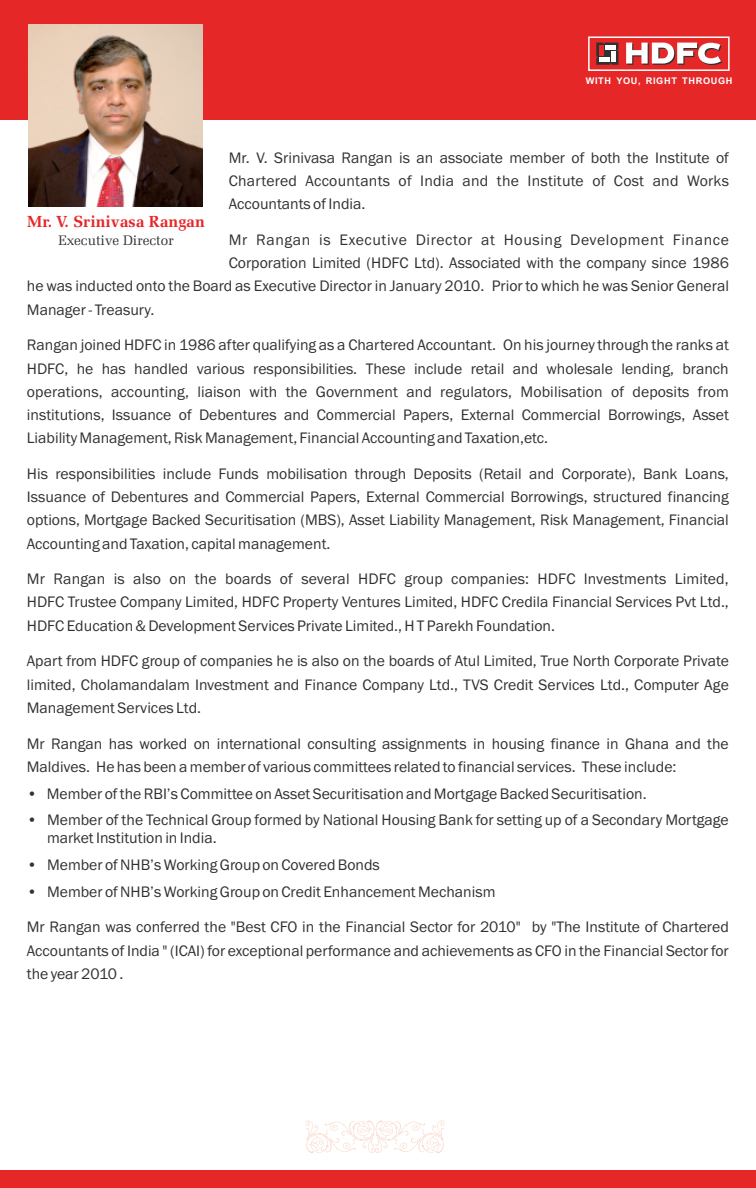
<style>
.page{position:relative;width:756px;height:1188px;background:#fff}
.page>*{position:absolute;margin:0;border:0;box-sizing:border-box;transform-origin:0 0}
.t1{font:700 16.2px "Zapf Elliptical 711 BT";color:#e62728}
.t2{font:15.75px/23.2px "Franklin Gothic";color:#313132;text-align:justify}
.t3{font:15.75px "Franklin Gothic";letter-spacing:.035em;color:#313132}
.t4{font:13.8px "Zapf Elliptical 711 BT";color:#313132}
.t5{font:700 9.15px "Arial";letter-spacing:.07em;color:#fefefe}
</style>
<div class="page">
<div style="left:0;top:0;width:756px;height:120px;background:#e62728"></div>
<div style="left:0;top:1171px;width:756px;height:17px;background:#e62728"></div>
<svg style="left:588px;top:36px;width:142px;height:35px"></svg>
<div style="left:599px;top:57px;width:10px;height:5px;background:#fefefe"></div>
<hr style="left:605px;top:46px;width:10px;height:4px;background:#fefefe">
<div style="left:599px;top:46px;width:5px;height:10px;background:#e62728"></div>
<hr style="left:611px;top:51px;width:4px;height:11px;background:#fefefe">
<svg style="left:306px;top:1120px;width:139px;height:33px"></svg>
<img style="left:28px;top:25px;width:174px;height:182px">
<p class="t5" style="left:586px;top:77px;width:148px">WITH YOU, RIGHT THROUGH</p>
<p class="t2" style="left:229px;top:147px;width:502px">Mr. V. Srinivasa Rangan is an associate member of both the Institute of Chartered Accountants of India and the Institute of Cost and Works Accountants of India.</p>
<p class="t3" style="left:229px;top:234px;width:502px">Mr Rangan is Executive Director at Housing Development Finance</p>
<p class="t2" style="left:229px;top:253px;width:502px">Corporation Limited (HDFC Ltd). Associated with the company since 1986</p>
<p class="t2" style="left:27px;top:276px;width:704px">he was inducted onto the Board as Executive Director in January 2010. Prior to which he was Senior General</p>
<p class="t2" style="left:27px;top:299px;width:129px">Manager - Treasury.</p>
<p class="t2" style="left:27px;top:335px;width:704px">Rangan joined HDFC in 1986 after qualifying as a Chartered Accountant. On his journey through the ranks at HDFC, he has handled various responsibilities. These include retail and wholesale lending, branch operations, accounting, liaison with the Government and regulators, Mobilisation of deposits from institutions, Issuance of Debentures and Commercial Papers, External Commercial Borrowings, Asset Liability Management, Risk Management, Financial Accounting and Taxation,etc.</p>
<p class="t2" style="left:27px;top:463px;width:704px">His responsibilities include Funds mobilisation through Deposits (Retail and Corporate), Bank Loans, Issuance of Debentures and Commercial Papers, External Commercial Borrowings, structured financing options, Mortgage Backed Securitisation (MBS), Asset Liability Management, Risk Management, Financial Accounting and Taxation, capital management.</p>
<p class="t2" style="left:27px;top:569px;width:704px">Mr Rangan is also on the boards of several HDFC group companies: HDFC Investments Limited, HDFC Trustee Company Limited, HDFC Property Ventures Limited, HDFC Credila Financial Services Pvt Ltd., HDFC Education &amp; Development Services Private Limited., H T Parekh Foundation.</p>
<p class="t2" style="left:27px;top:651px;width:704px">Apart from HDFC group of companies he is also on the boards of Atul Limited, True North Corporate Private limited, Cholamandalam Investment and Finance Company Ltd., TVS Credit Services Ltd., Computer Age Management Services Ltd.</p>
<p class="t1" style="left:27px;top:215px;width:179px">Mr. V. Srinivasa Rangan</p>
<p class="t4" style="left:58px;top:234px;width:117px">Executive Director</p>
<p class="t2" style="left:27px;top:733px;width:704px">Mr Rangan has worked on international consulting assignments in housing finance in Ghana and the<br>Maldives. He has been a member of various committees related to financial services. These include:</p>
<p class="t2" style="left:27px;top:783px;width:621px">• Member of the RBI’s Committee on Asset Securitisation and Mortgage Backed Securitisation.</p>
<p class="t2" style="left:47px;top:812px;width:683px;line-height:17.9px;text-indent:-20px">• Member of the Technical Group formed by National Housing Bank for setting up of a Secondary Mortgage market Institution in India.</p>
<p class="t2" style="left:27px;top:854px;width:355px">• Member of NHB’s Working Group on Covered Bonds</p>
<p class="t2" style="left:27px;top:881px;width:470px">• Member of NHB’s Working Group on Credit Enhancement Mechanism</p>
<p class="t2" style="left:27px;top:917px;width:704px">Mr Rangan was conferred the "Best CFO in the Financial Sector for 2010" by "The Institute of Chartered Accountants of India " (ICAI) for exceptional performance and achievements as CFO in the Financial Sector for the year 2010 .</p>
</div>
